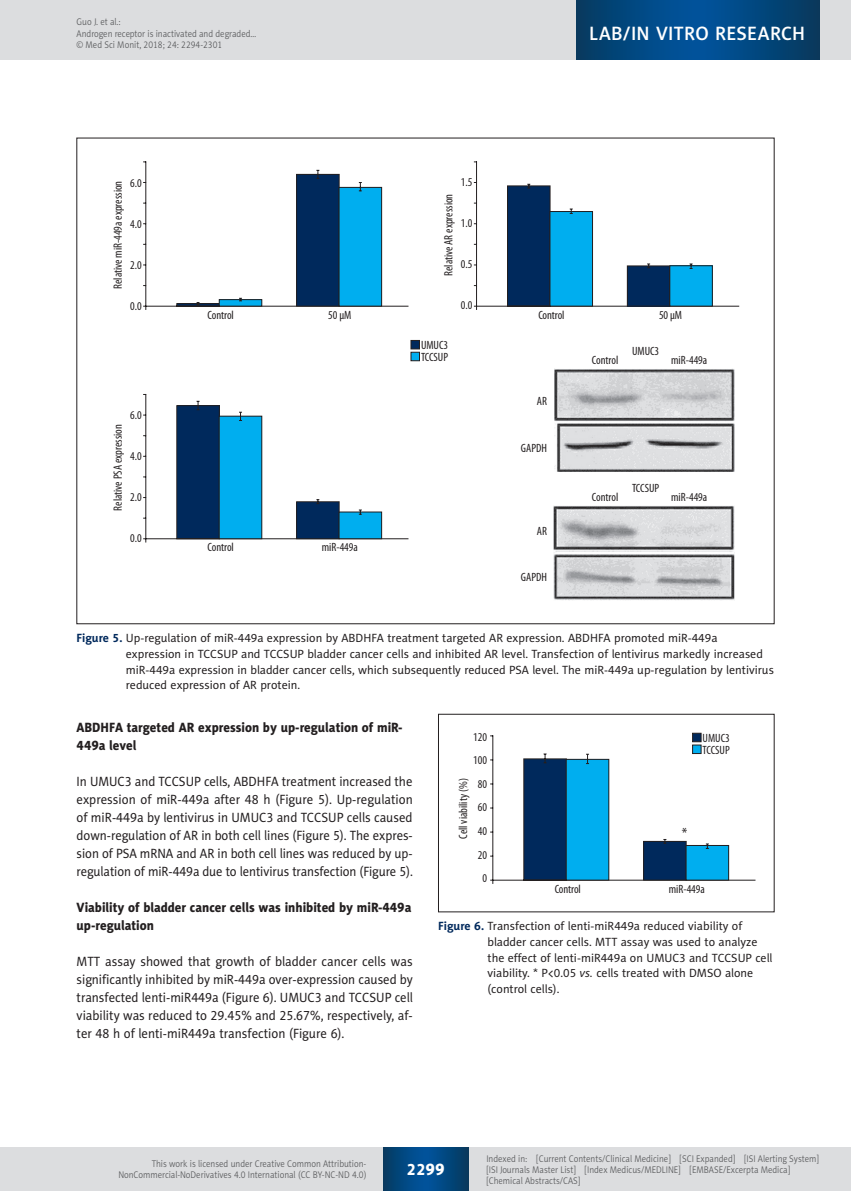
<style>
.page{position:relative;width:851px;height:1191px;background:#fff}
.page>*{position:absolute;margin:0;border:0;box-sizing:border-box;transform-origin:0 0}
.t1{font:19.5px "Naomi Sans EFN Medium";letter-spacing:.01em;color:#fff}
.t2{font:16.5px "Naomi Sans EFN Heavy";color:#fff}
.t3{font:condensed 15px "Myriad Pro";color:#231f20}
.MSM_Body{font:13.5px/18px "Naomi Sans EFN";letter-spacing:-.005em;color:#231f20;text-align:justify;scale:.94 1}
.MSM_Body-2{font:13.5px/18px "Naomi Sans EFN";letter-spacing:-.005em;color:#231f20;text-align:justify;scale:.95 1}
.MSM_Headline_2{font:13.5px/18px "Naomi Sans EFN Heavy";color:#231f20;scale:.95 1}
.MSM_Rycina_tytul{font:12px/15.8px "Naomi Sans EFN";color:#231f20}
.t4{font:condensed 12px/23.7px "Myriad Pro";color:#231f20}
.t5{font:9.75px/11.2px "Naomi Sans EFN Light";color:#57585a;scale:.9 1}
.s1{font-weight:700;color:#00295c}
.s2{font-style:italic}
</style>
<div class="page">
<img style="left:554px;top:369px;width:180px;height:102px">
<img style="left:554px;top:505px;width:180px;height:95px">
<div style="left:176px;top:303px;width:44px;height:3px;border:1px solid #231f20"></div>
<hr style="left:143px;top:306px;width:265px;height:1px;background:#231f20">
<hr style="left:145px;top:161px;width:1px;height:149px;background:#231f20">
<svg style="left:218px;top:297px;width:44px;height:10px"></svg>
<svg style="left:296px;top:170px;width:86px;height:137px;background:#1470a2"></svg>
<div style="left:410px;top:340px;width:10px;height:9px;background:#00295c;border:1px solid #231f20"></div>
<div style="left:410px;top:352px;width:10px;height:9px;background:#00aeef;border:1px solid #231f20"></div>
<svg style="left:143px;top:394px;width:266px;height:149px"></svg>
<svg style="left:473px;top:161px;width:266px;height:149px"></svg>
<svg style="left:490px;top:734px;width:265px;height:150px"></svg>
<div style="left:438px;top:714px;width:336px;height:198px;border:1px solid #231f20"></div>
<div style="left:0;top:1148px;width:850px;height:43px;background:#dcdddf"></div>
<svg style="left:383px;top:1147px;width:85px;height:43px;background:#02477e"></svg>
<div style="left:0;top:0;width:850px;height:60px;background:#dcdddf"></div>
<svg style="left:576px;top:0;width:243px;height:60px;background:#02477e"></svg>
<p class="t5" style="left:77px;top:16px;width:201px">Guo J. et al.:<br>Androgen receptor is inactivated and degraded… © Med Sci Monit, 2018; 24: 2294-2301</p>
<h1 class="t1" style="left:589px;top:22px;width:217px">LAB/IN VITRO RESEARCH</h1>
<p class="t4" style="left:130px;top:171px;width:13px">6.0</p>
<p class="t4" style="left:130px;top:212px;width:13px">4.0</p>
<p class="t4" style="left:130px;top:253px;width:13px">2.0</p>
<p class="t4" style="left:130px;top:293px;width:13px">0.0</p>
<p class="t4" style="left:106px;top:289px;width:110px;rotate:-90deg">Relative miR-449a expression</p>
<p class="t4" style="left:130px;top:403px;width:13px">6.0</p>
<p class="t4" style="left:130px;top:444px;width:13px">4.0</p>
<p class="t4" style="left:130px;top:485px;width:13px">2.0</p>
<p class="t4" style="left:130px;top:526px;width:13px">0.0</p>
<p class="t4" style="left:106px;top:511px;width:88px;rotate:-90deg">Relative PSA expression</p>
<p class="t4" style="left:208px;top:303px;width:28px">Control</p>
<p class="t4" style="left:328px;top:303px;width:25px">50 μM</p>
<p class="t4" style="left:208px;top:535px;width:28px">Control</p>
<p class="t4" style="left:322px;top:535px;width:38px">miR-449a</p>
<p class="t4" style="left:461px;top:170px;width:13px">1.5</p>
<p class="t4" style="left:461px;top:211px;width:13px">1.0</p>
<p class="t4" style="left:461px;top:252px;width:13px">0.5</p>
<p class="t4" style="left:461px;top:293px;width:13px">0.0</p>
<p class="t4" style="left:436px;top:276px;width:84px;rotate:-90deg">Relative AR expression</p>
<p class="t4" style="left:421px;top:339px;width:29px;line-height:12px">UMUC3<br>TCCSUP</p>
<p class="t4" style="left:538px;top:303px;width:28px">Control</p>
<p class="t4" style="left:659px;top:303px;width:25px">50 μM</p>
<p class="t4" style="left:537px;top:389px;width:12px">AR</p>
<p class="t4" style="left:521px;top:436px;width:28px">GAPDH</p>
<p class="t4" style="left:537px;top:519px;width:12px">AR</p>
<p class="t4" style="left:521px;top:565px;width:28px">GAPDH</p>
<p class="t4" style="left:592px;top:348px;width:28px">Control</p>
<p class="t4" style="left:632px;top:339px;width:29px">UMUC3</p>
<p class="t4" style="left:671px;top:348px;width:38px">miR-449a</p>
<p class="t4" style="left:592px;top:485px;width:28px">Control</p>
<p class="t4" style="left:632px;top:476px;width:29px">TCCSUP</p>
<p class="t4" style="left:671px;top:485px;width:38px">miR-449a</p>
<p class="MSM_Rycina_tytul" style="left:126px;top:630px;width:649px;text-indent:-49px"><span class="s1">Figure 5.</span> Up-regulation of miR-449a expression by ABDHFA treatment targeted AR expression. ABDHFA promoted miR-449a expression in TCCSUP and TCCSUP bladder cancer cells and inhibited AR level. Transfection of lentivirus markedly increased miR-449a expression in bladder cancer cells, which subsequently reduced PSA level. The miR-449a up-regulation by lentivirus reduced expression of AR protein.</p>
<p class="MSM_Headline_2" style="left:77px;top:718px;width:345px">ABDHFA targeted AR expression by up-regulation of miR-<br>449a level</p>
<p class="MSM_Body" style="left:77px;top:772px;width:359px">In UMUC3 and TCCSUP cells, ABDHFA treatment increased the expression of miR-449a after 48 h (Figure 5). Up-regulation of miR-449a by lentivirus in UMUC3 and TCCSUP cells caused down-regulation of AR in both cell lines (Figure 5). The expres&shy;sion of PSA mRNA and AR in both cell lines was reduced by up&shy;regulation of miR-449a due to lentivirus transfection (Figure 5).</p>
<p class="MSM_Headline_2" style="left:77px;top:898px;width:354px">Viability of bladder cancer cells was inhibited by miR-449a up-regulation</p>
<p class="MSM_Body-2" style="left:77px;top:952px;width:355px">MTT assay showed that growth of bladder cancer cells was significantly inhibited by miR-449a over-expression caused by transfected lenti-miR449a (Figure 6). UMUC3 and TCCSUP cell viability was reduced to 29.45% and 25.67%, respectively, af&shy;ter 48 h of lenti-miR449a transfection (Figure 6).</p>
<p class="t4" style="left:473px;top:724px;width:15px;text-align:right">120<br>100<br>80<br>60<br>40<br>20<br>0</p>
<p class="MSM_Rycina_tytul" style="left:487px;top:918px;width:286px;text-indent:-49px"><span class="s1">Figure 6.</span> Transfection of lenti-miR449a reduced viability of bladder cancer cells. MTT assay was used to analyze the effect of lenti-miR449a on UMUC3 and TCCSUP cell viability. * P&lt;0.05 <span class="s2">vs.</span> cells treated with DMSO alone (control cells).</p>
<p class="t4" style="left:702px;top:732px;width:29px;line-height:12px">UMUC3<br>TCCSUP</p>
<p class="t4" style="left:451px;top:838px;width:62px;rotate:-90deg">Cell viability (%)</p>
<p class="t3" style="left:681px;top:823px;width:7px">*</p>
<p class="t4" style="left:554px;top:876px;width:28px">Control</p>
<p class="t4" style="left:668px;top:876px;width:38px">miR-449a</p>
<p class="t5" style="left:118px;top:1158px;width:277px;text-align:right">This work is licensed under Creative Common Attribution-<br>NonCommercial-NoDerivatives 4.0 International (CC BY-NC-ND 4.0)</p>
<h2 class="t2" style="left:406px;top:1159px;width:40px">2299</h2>
<p class="t5" style="left:486px;top:1152px;width:371px">Indexed in: [Current Contents/Clinical Medicine] [SCI Expanded] [ISI Alerting System] [ISI Journals Master List] [Index Medicus/MEDLINE] [EMBASE/Excerpta Medica] [Chemical Abstracts/CAS]</p>
</div>
